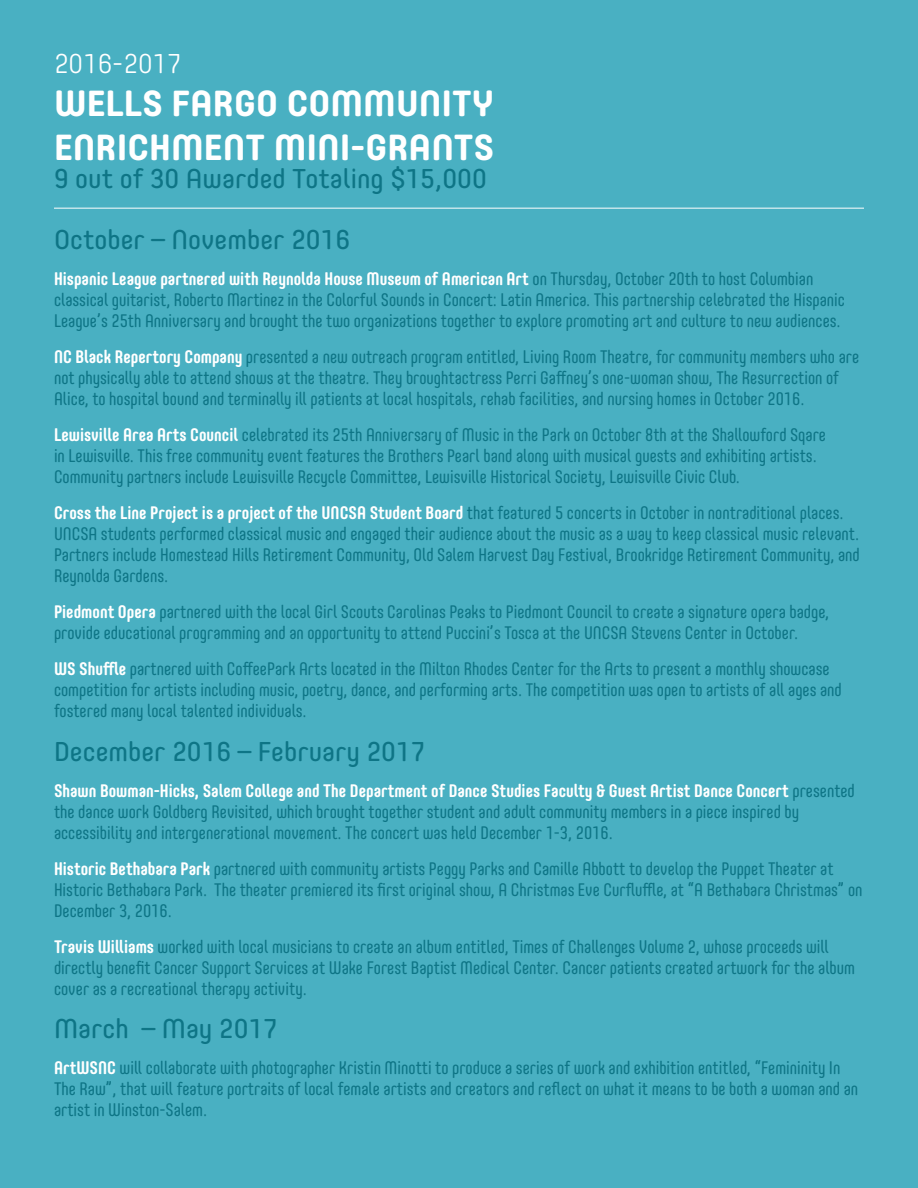
<style>
.page{position:relative;width:918px;height:1188px;background:#49b0c2}
.page>*{position:absolute;margin:0;border:0;box-sizing:border-box;transform-origin:0 0}
.t1{font:700 36px/43.2px "Core Mellow 65";color:#fff}
.t2{font:27px "Core Mellow 45";color:#0e7586}
.t3{font:300 27px "Core Mellow 35";color:#fff}
.t4{font:18px/21px "Core Mellow 47 Cn";color:#0e7586}
.t5{font:700 18px "Core Mellow 67 Cn";color:#fff}
.s1{font-family:"Core Mellow 47 Cn";font-weight:400;color:#0e7586}
.s2{font-family:"Core Mellow 67 Cn";font-weight:700;color:#fff}
</style>
<div class="page">
<hr style="left:54px;top:208px;width:810px;height:1px;background:#fff">
<h2 class="t3" style="left:54px;top:43px;width:129px">2016-2017</h2>
<h1 class="t1" style="left:54px;top:80px;width:442px">WELLS FARGO COMMUNITY<br>ENRICHMENT MINI‐GRANTS</h1>
<h2 class="t2" style="left:54px;top:158px;width:434px">9 out of 30 Awarded Totaling $15,000</h2>
<h2 class="t2" style="left:54px;top:219px;width:298px">October – November 2016</h2>
<p class="t5" style="left:54px;top:266px;width:761px">Hispanic League partnered with Reynolda House Museum of American Art <span class="s1">on Thursday, October 20th to host Columbian</span></p>
<p class="t4" style="left:54px;top:289px;width:793px">classical guitarist, Roberto Martinez in the Colorful Sounds in Concert: Latin America. This partnership celebrated the Hispanic<br>League’s 25th Anniversary and brought the two organizations together to explore promoting art and culture to new audiences.</p>
<p class="t4" style="left:54px;top:346px;width:807px"><span class="s2">NC Black Repertory Company</span> presented a new outreach program entitled, Living Room Theatre, for community members who are not physically able to attend shows at the theatre. They broughtactress Perri Gaffney’s one-woman show, The Resurrection of<br>Alice, to hospital bound and terminally ill patients at local hospitals, rehab facilities, and nursing homes in October 2016.</p>
<p class="t4" style="left:54px;top:424px;width:774px"><span class="s2">Lewisville Area Arts Council</span> celebrated its 25th Anniversary of Music in the Park on October 8th at the Shallowford Sqare in Lewisville. This free community event features the Brothers Pearl band along with musical guests and exhibiting artists.<br>Community partners include Lewisville Recycle Committee, Lewisville Historical Society, Lewisville Civic Club.</p>
<p class="t4" style="left:54px;top:502px;width:807px"><span class="s2">Cross the Line Project is a project of the UNCSA Student Board</span> that featured 5 concerts in October in nontraditional places.<br>UNCSA students performed classical music and engaged their audience about the music as a way to keep classical music relevant.<br>Partners include Homestead Hills Retirement Community, Old Salem Harvest Day Festival, Brookridge Retirement Community, and Reynolda Gardens.</p>
<p class="t4" style="left:54px;top:601px;width:777px"><span class="s2">Piedmont Opera</span> partnered with the local Girl Scouts Carolinas Peaks to Piedmont Council to create a signature opera badge, provide educational programming and an opportunity to attend Puccini’s Tosca at the UNCSA Stevens Center in October.</p>
<p class="t4" style="left:54px;top:658px;width:789px"><span class="s2">WS Shuffle</span> partnered with CoffeePark Arts located in the Milton Rhodes Center for the Arts to present a monthly showcase competition for artists including music, poetry, dance, and performing arts. The competition was open to artists of all ages and fostered many local talented individuals.</p>
<h2 class="t2" style="left:54px;top:731px;width:373px">December 2016 – February 2017</h2>
<p class="t5" style="left:54px;top:777px;width:802px">Shawn Bowman-Hicks, Salem College and The Department of Dance Studies Faculty &amp; Guest Artist Dance Concert <span class="s1">presented</span></p>
<p class="t4" style="left:54px;top:800px;width:747px">the dance work Goldberg Revisited, which brought together student and adult community members in a piece inspired by accessibility and intergenerational movement. The concert was held December 1-3, 2016.</p>
<p class="t4" style="left:54px;top:857px;width:810px"><span class="s2">Historic Bethabara Park</span> partnered with community artists Peggy Parks and Camille Abbott to develop the Puppet Theater at<br>Historic Bethabara Park. The theater premiered its first original show, A Christmas Eve Curfluffle, at “A Bethabara Christmas” on<br>December 3, 2016.</p>
<p class="t4" style="left:54px;top:935px;width:802px"><span class="s2">Travis Williams</span> worked with local musicians to create an album entitled, Times of Challenges Volume 2, whose proceeds will directly benefit Cancer Support Services at Wake Forest Baptist Medical Center. Cancer patients created artwork for the album cover as a recreational therapy activity.</p>
<h2 class="t2" style="left:54px;top:1008px;width:226px">March – May 2017</h2>
<p class="t4" style="left:54px;top:1056px;width:806px"><span class="s2">ArtWSNC</span> will collaborate with photographer Kristin Minotti to produce a series of work and exhibition entitled, “Femininity In<br>The Raw”, that will feature portraits of local female artists and creators and reflect on what it means to be both a woman and an artist in Winston-Salem.</p>
</div>
